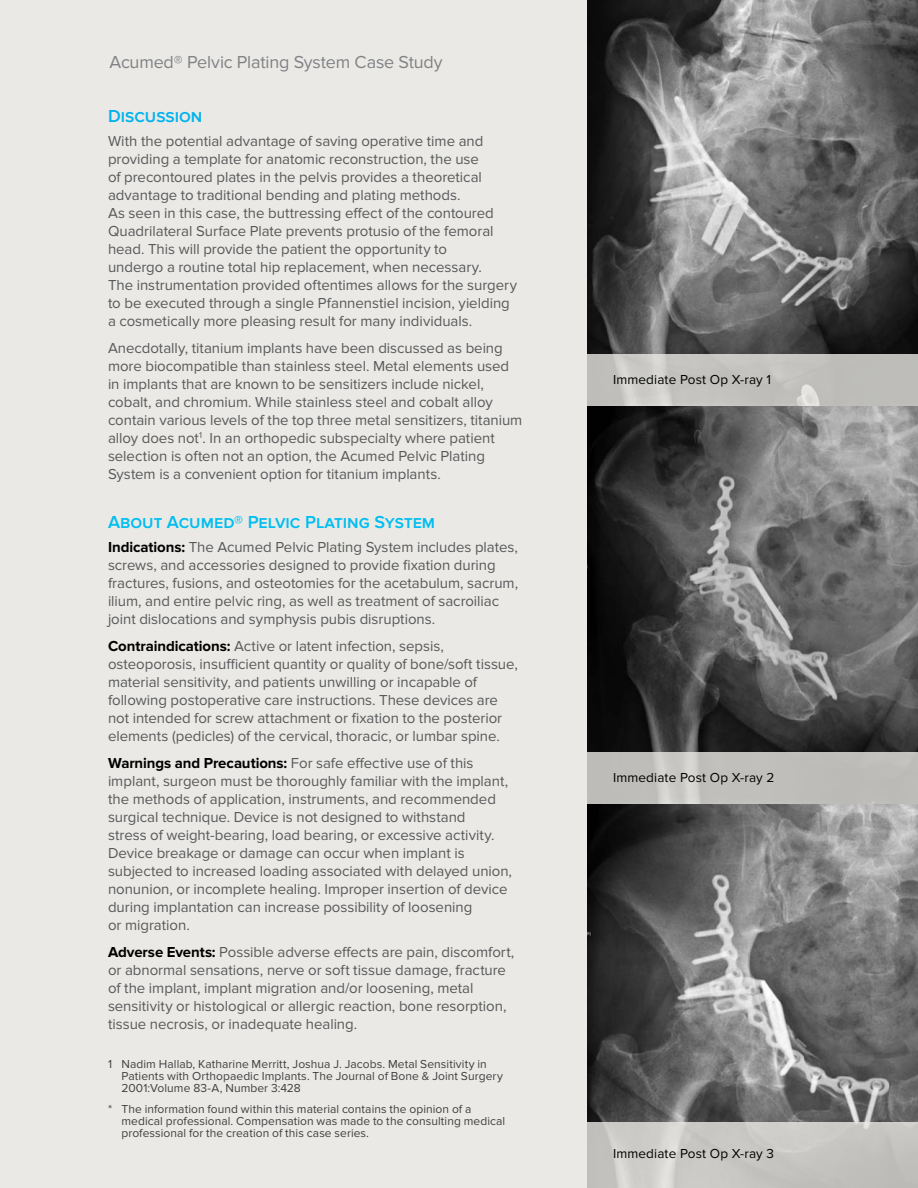
<style>
.page{position:relative;width:918px;height:1188px;background:#fff}
.page>*{position:absolute;margin:0;border:0;box-sizing:border-box;transform-origin:0 0}
.t1{font:18px "Proxima Nova";letter-spacing:-.01em;color:#808285}
.t2{font:600 18px "Proxima Nova";color:#00bef1}
.t3{font:600 18px "Proxima Nova";color:#00b3ef}
.t4{font:15px/18px "Proxima Nova";letter-spacing:-.005em;color:#58595b}
.t5{font:13.5px "Proxima Nova";letter-spacing:.01em;color:#000}
.t6{font:12px/12px "Proxima Nova";letter-spacing:.005em;color:#414042}
.s1{font-weight:700;color:#000}
</style>
<div class="page">
<img style="left:586px;top:0;width:332px;height:1122px">
<svg style="left:586px;top:354px;width:332px;height:52px;fill:#c1c0bd"></svg>
<svg style="left:586px;top:752px;width:332px;height:52px;fill:#bebeba"></svg>
<svg style="left:586px;top:1122px;width:332px;height:66px;fill:#c8c7c4"></svg>
<div style="left:0;top:0;width:586px;height:1188px;background:#eae9e5"></div>
<p class="t1" style="left:110px;top:52px;width:335px">Acumed® Pelvic Plating System Case Study</p>
<p class="t3" style="left:108px;top:106px;width:96px">Discussion</p>
<p class="t4" style="left:108px;top:132px;width:411px">With the potential advantage of saving operative time and providing a template for anatomic reconstruction, the use<br>of precontoured plates in the pelvis provides a theoretical advantage to traditional bending and plating methods.<br>As seen in this case, the buttressing effect of the contoured Quadrilateral Surface Plate prevents protusio of the femoral head. This will provide the patient the opportunity to<br>undergo a routine total hip replacement, when necessary.<br>The instrumentation provided oftentimes allows for the surgery to be executed through a single Pfannenstiel incision, yielding a cosmetically more pleasing result for many individuals.</p>
<p class="t4" style="left:108px;top:339px;width:416px">Anecdotally, titanium implants have been discussed as being more biocompatible than stainless steel. Metal elements used in implants that are known to be sensitizers include nickel, cobalt, and chromium. While stainless steel and cobalt alloy contain various levels of the top three metal sensitizers, titanium alloy does not<sup>1</sup>. In an orthopedic subspecialty where patient selection is often not an option, the Acumed Pelvic Plating System is a convenient option for titanium implants.</p>
<p class="t2" style="left:108px;top:512px;width:329px">About Acumed® Pelvic Plating System</p>
<p class="t4" style="left:108px;top:538px;width:412px"><span class="s1">Indications:</span> The Acumed Pelvic Plating System includes plates, screws, and accessories designed to provide fixation during fractures, fusions, and osteotomies for the acetabulum, sacrum, ilium, and entire pelvic ring, as well as treatment of sacroiliac joint dislocations and symphysis pubis disruptions.</p>
<p class="t4" style="left:108px;top:637px;width:411px"><span class="s1">Contraindications:</span> Active or latent infection, sepsis, osteoporosis, insufficient quantity or quality of bone/soft tissue, material sensitivity, and patients unwilling or incapable of following postoperative care instructions. These devices are not intended for screw attachment or fixation to the posterior elements (pedicles) of the cervical, thoracic, or lumbar spine.</p>
<p class="t4" style="left:108px;top:754px;width:406px"><span class="s1">Warnings and Precautions:</span> For safe effective use of this implant, surgeon must be thoroughly familiar with the implant, the methods of application, instruments, and recommended surgical technique. Device is not designed to withstand<br>stress of weight-bearing, load bearing, or excessive activity.<br>Device breakage or damage can occur when implant is subjected to increased loading associated with delayed union, nonunion, or incomplete healing. Improper insertion of device during implantation can increase possibility of loosening<br>or migration.</p>
<p class="t4" style="left:108px;top:943px;width:408px"><span class="s1">Adverse Events:</span> Possible adverse effects are pain, discomfort, or abnormal sensations, nerve or soft tissue damage, fracture of the implant, implant migration and/or loosening, metal sensitivity or histological or allergic reaction, bone resorption, tissue necrosis, or inadequate healing.</p>
<p class="t6" style="left:122px;top:1058px;width:383px;text-indent:-14px">1 Nadim Hallab, Katharine Merritt, Joshua J. Jacobs. Metal Sensitivity in<br>Patients with Orthopaedic Implants. The Journal of Bone &amp; Joint Surgery<br>2001:Volume 83-A, Number 3:428</p>
<p class="t6" style="left:122px;top:1103px;width:385px;text-indent:-14px">* The information found within this material contains the opinion of a medical professional. Compensation was made to the consulting medical professional for the creation of this case series.</p>
<p class="t5" style="left:613px;top:371px;width:160px">Immediate Post Op X-ray 1</p>
<p class="t5" style="left:613px;top:770px;width:163px">Immediate Post Op X-ray 2</p>
<p class="t5" style="left:613px;top:1145px;width:163px">Immediate Post Op X-ray 3</p>
</div>
